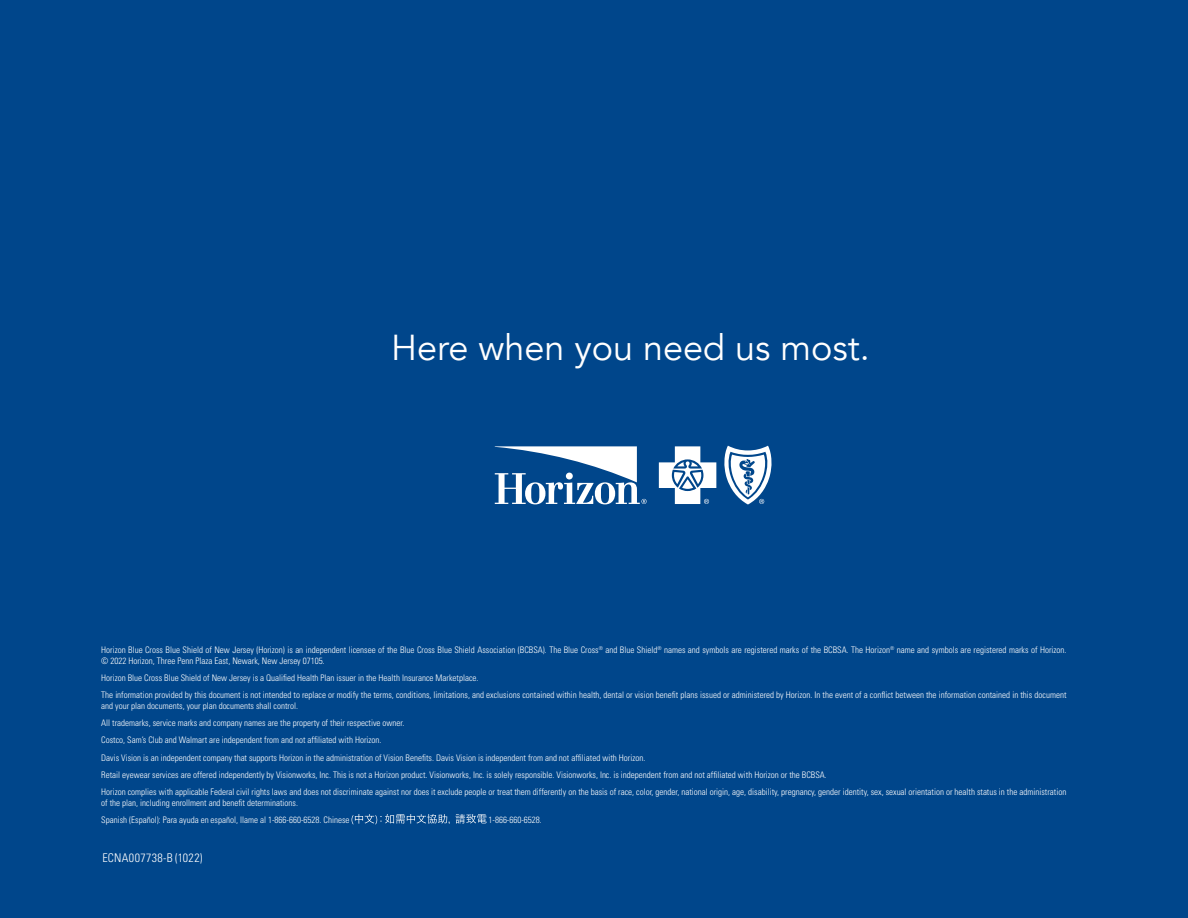
<style>
.page{position:relative;width:1188px;height:918px;background:#00468b}
.page>*{position:absolute;margin:0;border:0;box-sizing:border-box;transform-origin:0 0}
.P_Back_cover_Tag_Lin{font:36px "Avenir";color:#fff}
.P_Basic_Paragraph_te{font:300 condensed 12px "Univers LT Std";letter-spacing:.03em;color:#fff}
.Disclaimer{font:300 condensed 9px/10.5px "Univers LT Std";color:#fff}
</style>
<div class="page">
<svg style="left:659px;top:446px;width:57px;height:58px"></svg>
<svg style="left:495px;top:446px;width:152px;height:58px"></svg>
<svg style="left:724px;top:446px;width:48px;height:59px"></svg>
<svg style="left:352px;top:814px;width:135px;height:10px"></svg>
<p class="P_Back_cover_Tag_Lin" style="left:391px;top:326px;width:480px">Here when you need us most.</p>
<p class="Disclaimer" style="left:101px;top:645px;width:967px">Horizon Blue Cross Blue Shield of New Jersey (Horizon) is an independent licensee of the Blue Cross Blue Shield Association (BCBSA). The Blue Cross<sup>®</sup> and Blue Shield<sup>®</sup> names and symbols are registered marks of the BCBSA. The Horizon<sup>®</sup> name and symbols are registered marks of Horizon. © 2022 Horizon, Three Penn Plaza East, Newark, New Jersey 07105.</p>
<p class="Disclaimer" style="left:101px;top:673px;width:379px">Horizon Blue Cross Blue Shield of New Jersey is a Qualified Health Plan issuer in the Health Insurance Marketplace.</p>
<p class="Disclaimer" style="left:101px;top:690px;width:967px">The information provided by this document is not intended to replace or modify the terms, conditions, limitations, and exclusions contained within health, dental or vision benefit plans issued or administered by Horizon. In the event of a conflict between the information contained in this document and your plan documents, your plan documents shall control.</p>
<p class="Disclaimer" style="left:101px;top:718px;width:305px">All trademarks, service marks and company names are the property of their respective owner.</p>
<p class="Disclaimer" style="left:101px;top:735px;width:282px">Costco, Sam’s Club and Walmart are independent from and not affiliated with Horizon.</p>
<p class="Disclaimer" style="left:101px;top:752px;width:546px">Davis Vision is an independent company that supports Horizon in the administration of Vision Benefits. Davis Vision is independent from and not affiliated with Horizon.</p>
<p class="Disclaimer" style="left:101px;top:769px;width:727px">Retail eyewear services are offered independently by Visionworks, Inc. This is not a Horizon product. Visionworks, Inc. is solely responsible. Visionworks, Inc. is independent from and not affiliated with Horizon or the BCBSA.</p>
<p class="Disclaimer" style="left:101px;top:787px;width:967px">Horizon complies with applicable Federal civil rights laws and does not discriminate against nor does it exclude people or treat them differently on the basis of race, color, gender, national origin, age, disability, pregnancy, gender identity, sex, sexual orientation or health status in the administration of the plan, including enrollment and benefit determinations.</p>
<p class="Disclaimer" style="left:101px;top:814px;width:250px">Spanish (Español): Para ayuda en español, llame al 1-866-660-6528. Chinese</p>
<p class="Disclaimer" style="left:489px;top:814px;width:55px">1-866-660-6528.</p>
<p class="P_Basic_Paragraph_te" style="left:102px;top:851px;width:102px">ECNA007738-B (1022)</p>
</div>
